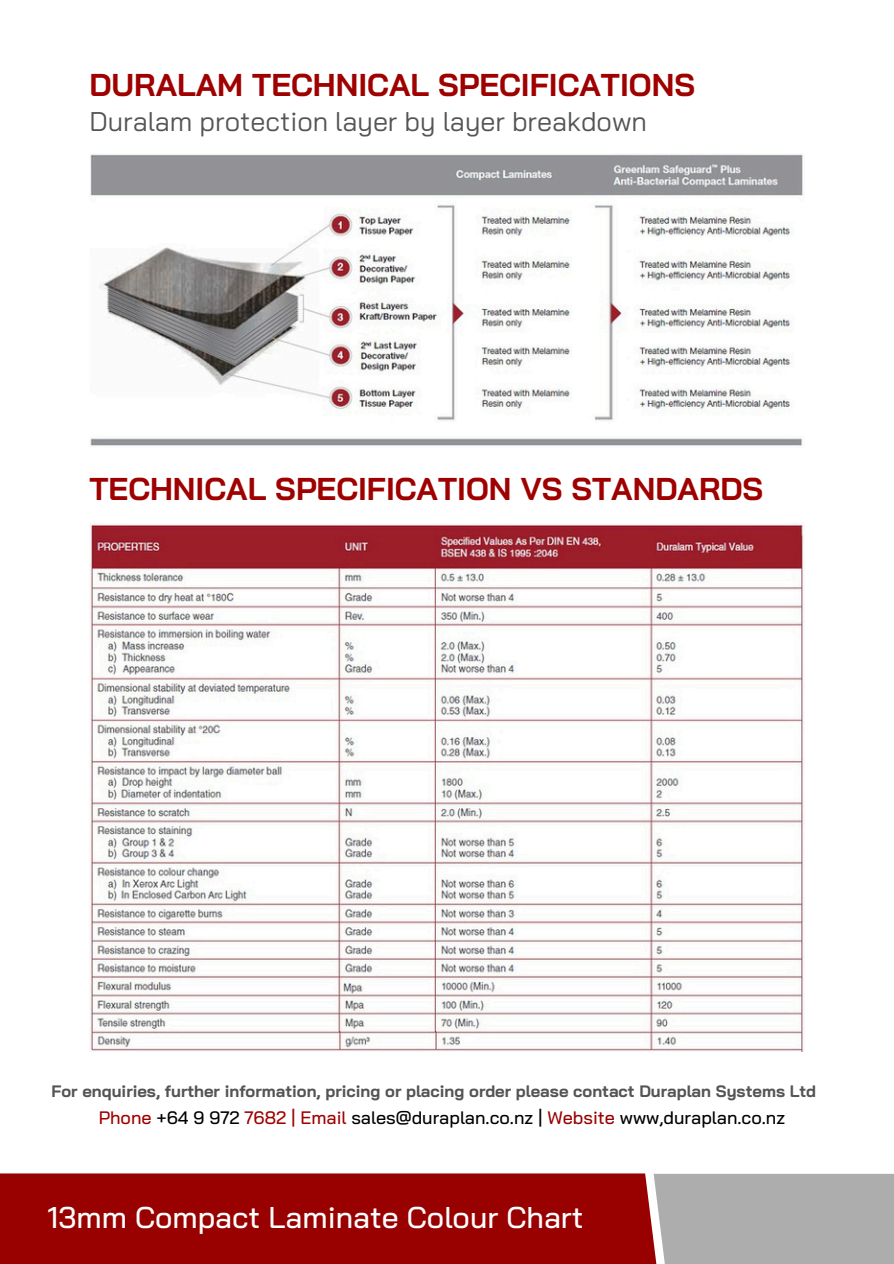
<style>
.page{position:relative;width:894px;height:1264px;background:#fff}
.page>*{position:absolute;margin:0;border:0;box-sizing:border-box;transform-origin:0 0}
.t1{font:700 31.5px "Bai Jamjuree";color:#9f0000}
.t2{font:500 30px "Bai Jamjuree";color:#fff}
.t3{font:27px "Bai Jamjuree";color:#545454}
.t4{font:500 18px "Bai Jamjuree";color:#000}
.t5{font:700 16.5px "Bai Jamjuree";color:#545454}
.s1{color:#9f0000}
.s2{color:#900}
</style>
<div class="page">
<img style="left:89px;top:524px;width:715px;height:527px">
<img style="left:90px;top:154px;width:713px;height:292px">
<div style="left:0;top:1173px;width:653px;height:90px;background:#900"></div>
<div style="left:653px;top:1173px;width:240px;height:90px;background:#adadae"></div>
<p class="t1" style="left:89px;top:65px;width:607px">DURALAM TECHNICAL SPECIFICATIONS</p>
<p class="t3" style="left:89px;top:104px;width:559px">Duralam protection layer by layer breakdown</p>
<h1 class="t1" style="left:89px;top:468px;width:675px">TECHNICAL SPECIFICATION VS STANDARDS</h1>
<p class="t5" style="left:51px;top:1080px;width:766px">For enquiries, further information, pricing or placing order please contact Duraplan Systems Ltd</p>
<p class="t4" style="left:99px;top:1106px;width:687px"><span class="s1">Phone</span> +64 9 972 <span class="s1">7682 | Email</span> sales@duraplan.co.nz | <span class="s2">Website</span> www,duraplan.co.nz</p>
<p class="t2" style="left:47px;top:1198px;width:537px">13mm Compact Laminate Colour Chart</p>
</div>
